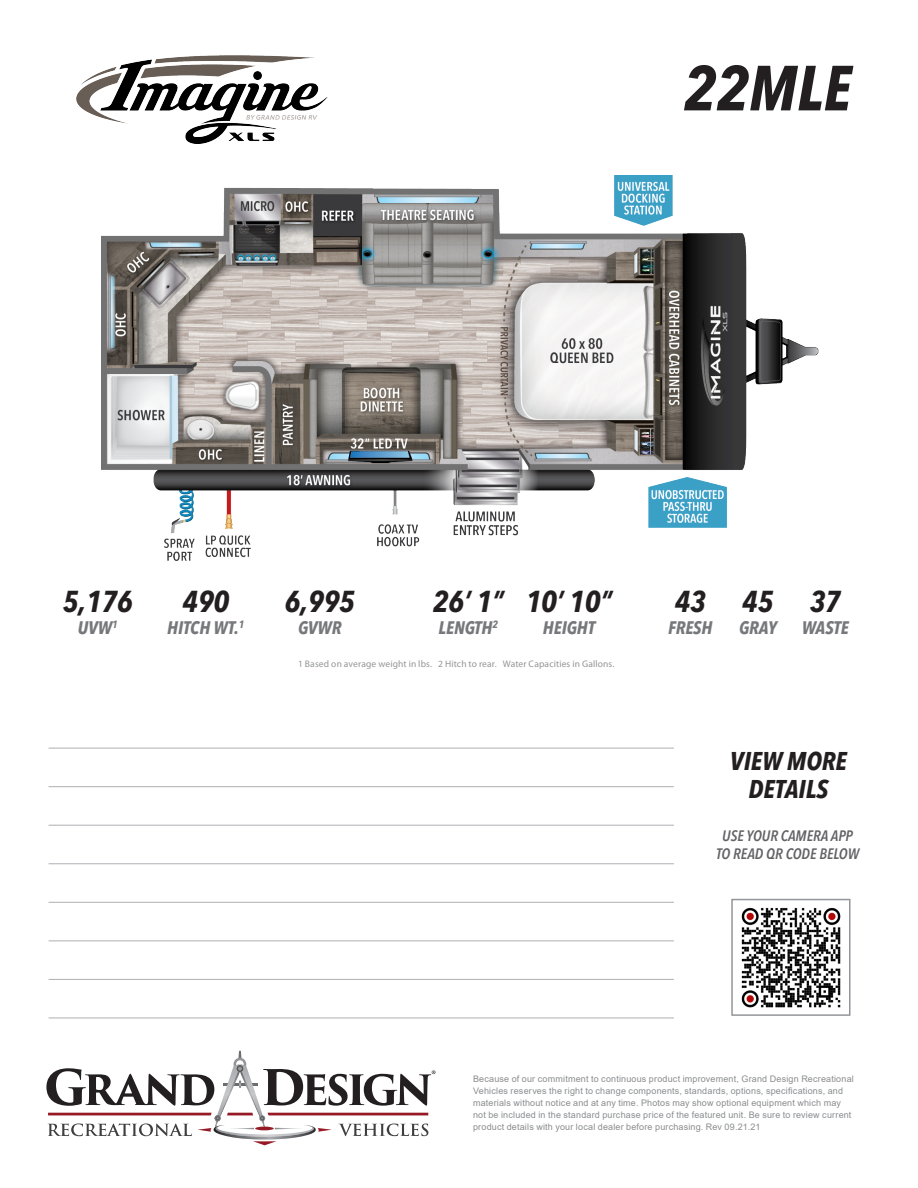
<style>
.page{position:relative;width:918px;height:1188px;background:#fff}
.page>*{position:absolute;margin:0;border:0;box-sizing:border-box;transform-origin:0 0}
.t1{font:italic 700 condensed 63px "Avenir Next LT Pro";color:#231f20}
.t2{font:italic 700 condensed 30px "Avenir Next LT Pro";color:#231f20}
.t3{font:italic 700 condensed 25.5px/27.6px "Avenir Next LT Pro";color:#231f20;text-align:center}
.t4{font:italic 700 condensed 18px "Avenir Next LT Pro";color:#76787b}
.t5{font:italic 600 condensed 15px "Avenir Next LT Pro";color:#636366}
.callout_body{font:9.45px "Myriad Pro";letter-spacing:.015em;color:#939598}
.t6{font:9px/12px "Arial";letter-spacing:.02em;color:#8a8c8f}
</style>
<div class="page">
<img style="left:101px;top:176px;width:718px;height:385px">
<img style="left:76px;top:55px;width:252px;height:89px">
<svg style="left:46px;top:1051px;width:389px;height:94px"></svg>
<hr style="left:49px;top:748px;width:625px;height:1px;background:#b2b3b7">
<hr style="left:49px;top:786px;width:625px;height:1px;background:#b2b3b7">
<hr style="left:49px;top:825px;width:625px;height:1px;background:#b2b3b7">
<hr style="left:49px;top:863px;width:625px;height:1px;background:#b2b3b7">
<hr style="left:49px;top:902px;width:625px;height:1px;background:#b2b3b7">
<hr style="left:49px;top:940px;width:625px;height:1px;background:#b2b3b7">
<hr style="left:49px;top:979px;width:625px;height:1px;background:#b2b3b7">
<hr style="left:49px;top:1017px;width:625px;height:1px;background:#b2b3b7">
<img style="left:741px;top:907px;width:100px;height:101px">
<div style="left:731px;top:899px;width:119px;height:117px;border:2px solid #939598"></div>
<p class="t1" style="left:683px;top:50px;width:169px">22MLE</p>
<p class="t2" style="left:63px;top:583px;width:72px">5,176</p>
<p class="t2" style="left:182px;top:583px;width:48px">490</p>
<p class="t2" style="left:285px;top:583px;width:72px">6,995</p>
<p class="t2" style="left:433px;top:583px;width:180px">26’ 1” 10’ 10”</p>
<p class="t2" style="left:675px;top:583px;width:168px">43 45 37</p>
<p class="t4" style="left:78px;top:616px;width:41px">UVW<sup>1</sup></p>
<p class="t4" style="left:167px;top:616px;width:79px">HITCH WT.<sup>1</sup></p>
<p class="t4" style="left:298px;top:616px;width:45px">GVWR</p>
<p class="t4" style="left:439px;top:616px;width:61px">LENGTH<sup>2</sup></p>
<p class="t4" style="left:543px;top:616px;width:54px">HEIGHT</p>
<p class="t4" style="left:668px;top:616px;width:46px">FRESH</p>
<p class="t4" style="left:739px;top:616px;width:39px">GRAY</p>
<p class="t4" style="left:802px;top:616px;width:49px">WASTE</p>
<p class="callout_body" style="left:298px;top:658px;width:318px">1 Based on average weight in lbs. 2 Hitch to rear. Water Capacities in Gallons.</p>
<p class="t3" style="left:730px;top:747px;width:118px">VIEW MORE<br>DETAILS</p>
<p class="t5" style="left:722px;top:826px;width:132px">USE YOUR CAMERA APP</p>
<p class="t5" style="left:716px;top:844px;width:145px">TO READ QR CODE BELOW</p>
<p class="t6" style="left:473px;top:1073px;width:382px">Because of our commitment to continuous product improvement, Grand Design Recreational Vehicles reserves the right to change components, standards, options, specifications, and materials without notice and at any time. Photos may show optional equipment which may not be included in the standard purchase price of the featured unit. Be sure to review current product details with your local dealer before purchasing. Rev 09.21.21</p>
</div>
